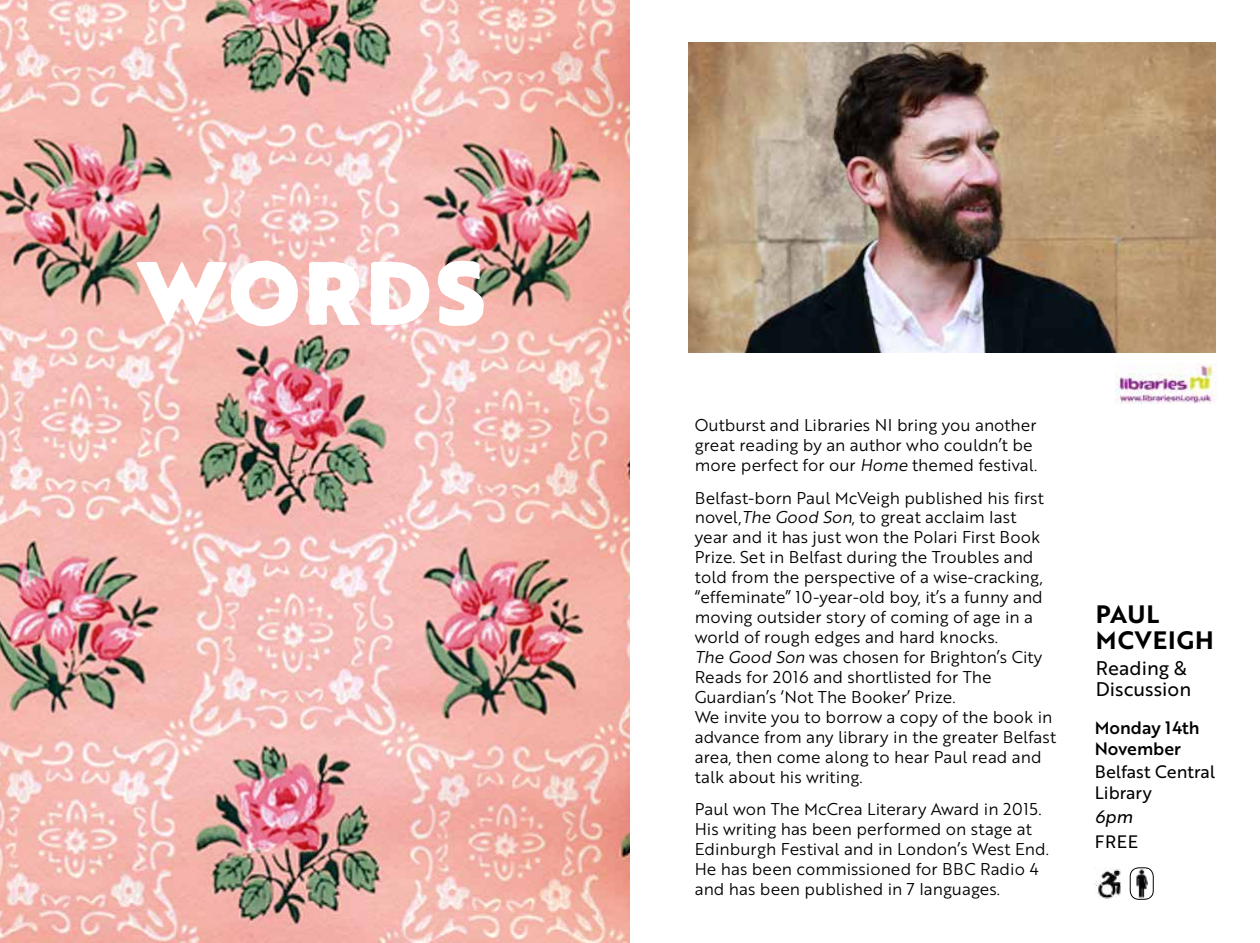
<style>
.page{position:relative;width:1260px;height:943px;background:#fff}
.page>*{position:absolute;margin:0;border:0;box-sizing:border-box;transform-origin:0 0}
.t1{font:900 87.5px "Brother 1816 Printed";letter-spacing:.04em;color:#fff}
.t2{font:24.5px/26.2px "Brother 1816 Bold";letter-spacing:.04em;color:#000}
.t3{font:19.25px/21px "Brother 1816 Regular";color:#000}
.t4{font:17.5px/21px "Brother 1816 Regular";color:#000}
.t5{font:17.5px/21px "Brother 1816 Medium";color:#000}
.t6{font:17.5px "Brother 1816 Regular Italic";color:#000}
.t7{font:16.62px/19.9px "Brother 1816 Book";color:#000}
.s1{font-family:"Brother 1816 Book Italic"}
</style>
<div class="page">
<img style="left:689px;top:42px;width:526px;height:310px">
<img style="left:1095px;top:867px;width:26px;height:31px">
<div style="left:1130px;top:867px;width:24px;height:32px;border:1px solid #000;border-radius:9px"></div>
<img style="left:1135px;top:869px;width:13px;height:28px">
<img style="left:1116px;top:363px;width:101px;height:40px">
<img style="left:0;top:0;width:630px;height:943px">
<h1 class="t1" style="left:137px;top:225px;width:350px">WORDS</h1>
<p class="t7" style="left:695px;top:415px;width:344px">Outburst and Libraries NI bring you another great reading by an author who couldn’t be more perfect for our <span class="s1">Home</span> themed festival.</p>
<p class="t7" style="left:695px;top:487px;width:363px">Belfast-born Paul McVeigh published his first novel,<span class="s1">The Good Son</span>, to great acclaim last<br>year and it has just won the Polari First Book Prize. Set in Belfast during the Troubles and told from the perspective of a wise-cracking, “effeminate” 10-year-old boy, it’s a funny and moving outsider story of coming of age in a world of rough edges and hard knocks.<br><span class="s1">The Good Son</span> was chosen for Brighton’s City Reads for 2016 and shortlisted for The Guardian’s ‘Not The Booker’ Prize.<br>We invite you to borrow a copy of the book in advance from any library in the greater Belfast area, then come along to hear Paul read and talk about his writing.</p>
<p class="t7" style="left:695px;top:798px;width:356px">Paul won The McCrea Literary Award in 2015.<br>His writing has been performed on stage at Edinburgh Festival and in London’s West End.<br>He has been commissioned for BBC Radio 4 and has been published in 7 languages.</p>
<h2 class="t2" style="left:1096px;top:600px;width:119px">PAUL<br>MCVEIGH</h2>
<p class="t3" style="left:1096px;top:657px;width:97px">Reading &amp;<br>Discussion</p>
<p class="t5" style="left:1095px;top:716px;width:106px">Monday 14th<br>November</p>
<p class="t4" style="left:1095px;top:760px;width:122px">Belfast Central<br>Library</p>
<p class="t6" style="left:1095px;top:804px;width:39px">6pm</p>
<p class="t4" style="left:1095px;top:830px;width:45px">FREE</p>
</div>
